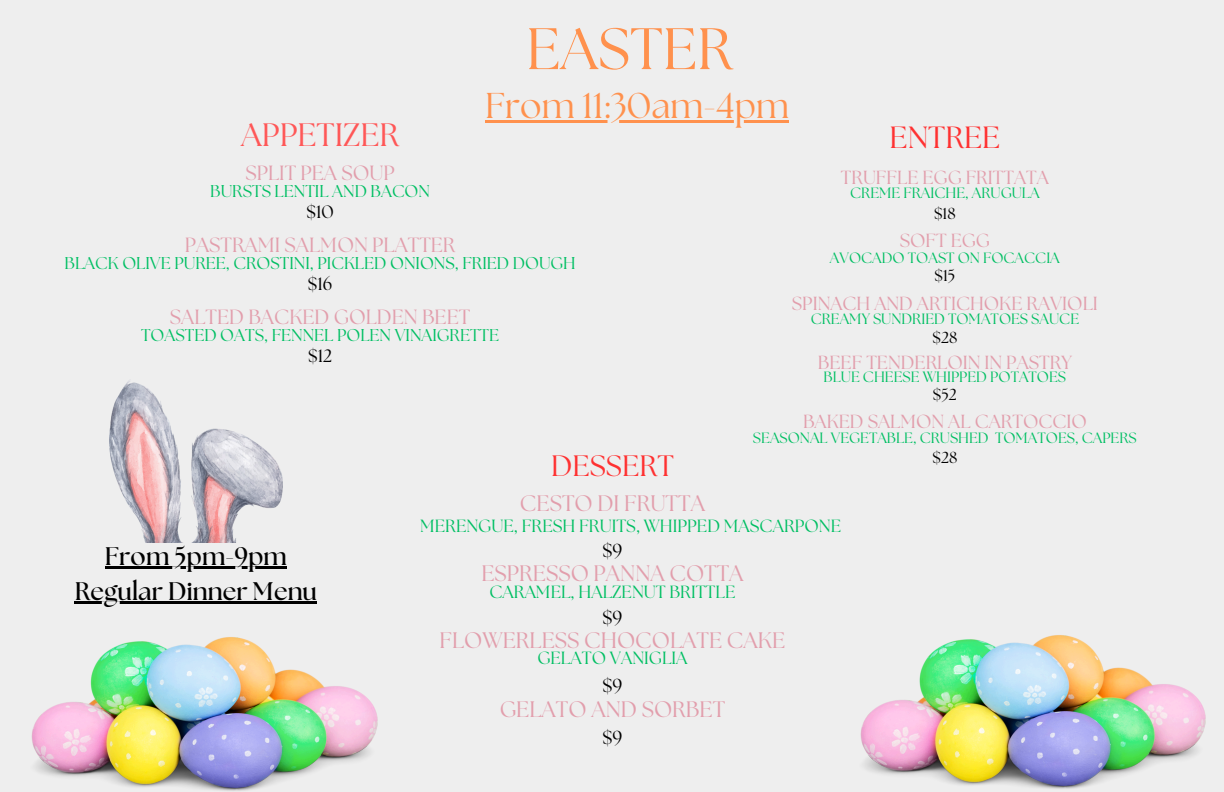
<style>
.page{position:relative;width:1224px;height:792px;background:#eee}
.page>*{position:absolute;margin:0;border:0;box-sizing:border-box;transform-origin:0 0}
.t1{font:58.4px "The Seasons";color:#ff914d}
.t2{font:35.8px "The Seasons";color:#ff914d}
.t3{font:32.4px "The Seasons";color:#ff5757}
.t4{font:30.6px "The Seasons";color:#ff3131}
.t5{font:29.4px "The Seasons";color:#ff3131}
.t6{font:700 25.4px "The Seasons";color:#000}
.t7{font:22.4px "The Seasons";color:#e29eac}
.t8{font:20.5px "The Seasons";color:#e29eac}
.t9{font:18.9px "The Seasons";color:#e29eac}
.t10{font:18.8px "The Seasons";color:#000}
.t11{font:17.9px "The Seasons";color:#000}
.t12{font:17.7px "The Seasons";color:#00bf63}
.t13{font:17.1px "The Seasons";color:#00bf63}
.t14{font:15.9px "The Seasons";color:#000}
.t15{font:14.9px "The Seasons";color:#00bf63}
</style>
<div class="page">
<img style="left:110px;top:381px;width:172px;height:162px">
<img style="left:860px;top:635px;width:346px;height:154px">
<img style="left:31px;top:637px;width:347px;height:154px">
<hr style="left:485px;top:120px;width:304px;height:3px;background:#ff914d">
<hr style="left:105px;top:567px;width:182px;height:2px;background:#000">
<hr style="left:75px;top:602px;width:242px;height:2px;background:#000">
<p class="t1" style="left:526px;top:22px;width:208px">EASTER</p>
<p class="t2" style="left:485px;top:89px;width:305px">From 11:30am-4pm</p>
<p class="t3" style="left:241px;top:120px;width:160px">APPETIZER</p>
<p class="t8" style="left:245px;top:164px;width:151px">SPLIT PEA SOUP</p>
<p class="t13" style="left:210px;top:184px;width:221px">BURSTS LENTIL AND BACON</p>
<h6 class="t11" style="left:306px;top:204px;width:29px">$10</h6>
<p class="t8" style="left:185px;top:236px;width:272px">PASTRAMI SALMON PLATTER</p>
<p class="t13" style="left:65px;top:255px;width:513px">BLACK OLIVE PUREE, CROSTINI, PICKLED ONIONS, FRIED DOUGH</p>
<p class="t11" style="left:308px;top:276px;width:26px">$16</p>
<p class="t8" style="left:170px;top:308px;width:302px">SALTED BACKED GOLDEN BEET</p>
<p class="t13" style="left:141px;top:327px;width:360px">TOASTED OATS, FENNEL POLEN VINAIGRETTE</p>
<h6 class="t11" style="left:308px;top:347px;width:26px">$12</h6>
<p class="t4" style="left:890px;top:123px;width:112px">ENTREE</p>
<p class="t9" style="left:841px;top:169px;width:209px">TRUFFLE EGG FRITTATA</p>
<p class="t15" style="left:850px;top:186px;width:191px">CREME FRAICHE, ARUGULA</p>
<p class="t14" style="left:934px;top:206px;width:23px">$18</p>
<p class="t9" style="left:900px;top:232px;width:92px">SOFT EGG</p>
<p class="t15" style="left:830px;top:251px;width:231px">AVOCADO TOAST ON FOCACCIA</p>
<p class="t14" style="left:935px;top:269px;width:22px">$15</p>
<p class="t9" style="left:792px;top:295px;width:308px">SPINACH AND ARTICHOKE RAVIOLI</p>
<p class="t15" style="left:811px;top:312px;width:270px">CREAMY SUNDRIED TOMATOES SAUCE</p>
<p class="t14" style="left:932px;top:330px;width:26px">$28</p>
<p class="t9" style="left:818px;top:354px;width:255px">BEEF TENDERLOIN IN PASTRY</p>
<h4 class="t15" style="left:824px;top:370px;width:244px">BLUE CHEESE WHIPPED POTATOES</h4>
<h6 class="t14" style="left:933px;top:387px;width:25px">$52</h6>
<p class="t9" style="left:803px;top:413px;width:285px">BAKED SALMON AL CARTOCCIO</p>
<p class="t15" style="left:753px;top:431px;width:385px">SEASONAL VEGETABLE, CRUSHED TOMATOES, CAPERS</p>
<p class="t6" style="left:105px;top:545px;width:183px">From 5pm-9pm</p>
<p class="t6" style="left:75px;top:580px;width:244px">Regular Dinner Menu</p>
<h5 class="t5" style="left:551px;top:452px;width:124px">DESSERT</h5>
<h4 class="t7" style="left:520px;top:493px;width:187px">CESTO DI FRUTTA</h4>
<h6 class="t12" style="left:420px;top:518px;width:423px">MERENGUE, FRESH FRUITS, WHIPPED MASCARPONE</h6>
<p class="t10" style="left:602px;top:542px;width:22px">$9</p>
<h1 class="t7" style="left:481px;top:563px;width:264px">ESPRESSO PANNA COTTA</h1>
<h3 class="t12" style="left:489px;top:584px;width:248px">CARAMEL, HALZENUT BRITTLE</h3>
<h2 class="t10" style="left:602px;top:609px;width:22px">$9</h2>
<h6 class="t7" style="left:440px;top:630px;width:347px">FLOWERLESS CHOCOLATE CAKE</h6>
<p class="t12" style="left:537px;top:650px;width:152px">GELATO VANIGLIA</p>
<h6 class="t10" style="left:602px;top:677px;width:22px">$9</h6>
<p class="t10" style="left:602px;top:729px;width:22px">$9</p>
<p class="t7" style="left:500px;top:700px;width:227px">GELATO AND SORBET</p>
<p class="t14" style="left:932px;top:450px;width:26px">$28</p>
</div>
